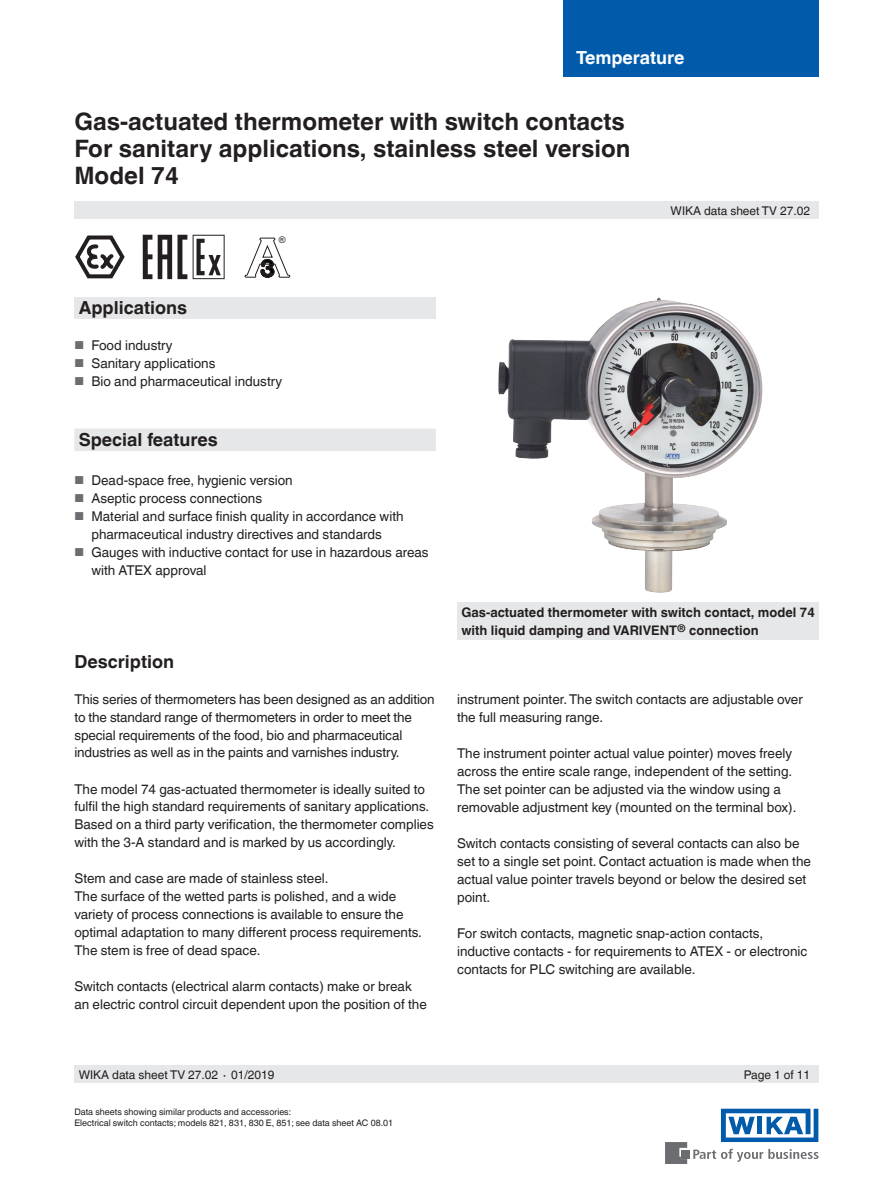
<style>
.page{position:relative;width:893px;height:1188px;background:#fff}
.page>*{position:absolute;margin:0;border:0;box-sizing:border-box;transform-origin:0 0}
.t1{font:700 24px/27px "Helvetica World";color:#231f20}
.t2{font:700 18px "Helvetica World";color:#231f20}
.t3{font:700 18px "Helvetica World";color:#fff}
.t4{font:13.5px/18px "Helvetica World";color:#231f20}
.t5{font:700 13.2px/18px "Helvetica World";color:#231f20}
.t6{font:12px "Helvetica World";color:#231f20}
.t7{font:9.3px "Arial";color:#231f20}
.t8{font:9px/10.5px "Helvetica World";color:#231f20}
.s1{font-size:11.55px;color:#6c6d70}
</style>
<div class="page">
<div style="left:74px;top:297px;width:362px;height:22px;background:#e6e7e9"></div>
<div style="left:74px;top:202px;width:745px;height:17px;background:#e6e7e9"></div>
<div style="left:74px;top:1066px;width:745px;height:17px;background:#e6e7e9"></div>
<svg style="left:693px;top:1149px;width:126px;height:13px"></svg>
<div style="left:682px;top:1150px;width:8px;height:8px;background:#6c6d70"></div>
<svg style="left:665px;top:1142px;width:22px;height:22px"></svg>
<svg style="left:721px;top:1109px;width:97px;height:33px"></svg>
<div style="left:563px;top:0;width:256px;height:77px;background:#015aaa"></div>
<div style="left:457px;top:603px;width:362px;height:37px;background:#e6e7e9"></div>
<div style="left:74px;top:429px;width:362px;height:22px;background:#e6e7e9"></div>
<img style="left:498px;top:297px;width:265px;height:296px">
<svg style="left:245px;top:238px;width:45px;height:40px"></svg>
<svg style="left:75px;top:235px;width:50px;height:44px"></svg>
<svg style="left:143px;top:235px;width:9px;height:44px"></svg>
<svg style="left:158px;top:235px;width:29px;height:44px"></svg>
<svg style="left:193px;top:235px;width:32px;height:44px"></svg>
<h2 class="t3" style="left:576px;top:47px;width:110px">Temperature</h2>
<h1 class="t1" style="left:74px;top:108px;width:557px">Gas-actuated thermometer with switch contacts<br>For sanitary applications, stainless steel version<br>Model 74</h1>
<p class="t7" style="left:279px;top:234px;width:8px">®</p>
<h2 class="t2" style="left:79px;top:297px;width:110px">Applications</h2>
<p class="t4" style="left:74px;top:336px;width:100px"><span class="s1">■</span> Food industry</p>
<p class="t4" style="left:74px;top:354px;width:143px"><span class="s1">■</span> Sanitary applications</p>
<p class="t4" style="left:74px;top:372px;width:209px"><span class="s1">■</span> Bio and pharmaceutical industry</p>
<h2 class="t2" style="left:79px;top:429px;width:141px">Special features</h2>
<p class="t4" style="left:74px;top:471px;width:220px"><span class="s1">■</span> Dead-space free, hygienic version</p>
<p class="t4" style="left:74px;top:489px;width:189px"><span class="s1">■</span> Aseptic process connections</p>
<p class="t4" style="left:74px;top:507px;width:331px;text-align:center"><span class="s1">■</span> Material and surface finish quality in accordance with pharmaceutical industry directives and standards</p>
<p class="t4" style="left:91px;top:543px;width:339px;text-indent:-17px"><span class="s1">■</span> Gauges with inductive contact for use in hazardous areas with ATEX approval</p>
<p class="t6" style="left:671px;top:204px;width:141px">WIKA data sheet TV 27.02</p>
<h2 class="t2" style="left:74px;top:651px;width:101px">Description</h2>
<p class="t4" style="left:74px;top:690px;width:362px">This series of thermometers has been designed as an addition to the standard range of thermometers in order to meet the special requirements of the food, bio and pharmaceutical industries as well as in the paints and varnishes industry.</p>
<p class="t4" style="left:74px;top:780px;width:361px">The model 74 gas-actuated thermometer is ideally suited to fulfil the high standard requirements of sanitary applications.<br>Based on a third party verification, the thermometer complies with the 3-A standard and is marked by us accordingly.</p>
<p class="t4" style="left:74px;top:870px;width:349px">Stem and case are made of stainless steel.<br>The surface of the wetted parts is polished, and a wide variety of process connections is available to ensure the optimal adaptation to many different process requirements.<br>The stem is free of dead space.</p>
<p class="t4" style="left:74px;top:978px;width:354px">Switch contacts (electrical alarm contacts) make or break an electric control circuit dependent upon the position of the</p>
<p class="t5" style="left:461px;top:603px;width:355px">Gas-actuated thermometer with switch contact, model 74 with liquid damping and VARIVENT<sup>®</sup> connection</p>
<p class="t4" style="left:457px;top:690px;width:347px">instrument pointer. The switch contacts are adjustable over the full measuring range.</p>
<p class="t4" style="left:457px;top:744px;width:341px">The instrument pointer actual value pointer) moves freely across the entire scale range, independent of the setting.<br>The set pointer can be adjusted via the window using a removable adjustment key (mounted on the terminal box).</p>
<p class="t4" style="left:457px;top:834px;width:355px">Switch contacts consisting of several contacts can also be set to a single set point. Contact actuation is made when the actual value pointer travels beyond or below the desired set point.</p>
<p class="t4" style="left:457px;top:924px;width:352px">For switch contacts, magnetic snap-action contacts, inductive contacts - for requirements to ATEX - or electronic contacts for PLC switching are available.</p>
<p class="t6" style="left:79px;top:1068px;width:197px">WIKA data sheet TV 27.02 ∙ 01/2019</p>
<p class="t6" style="left:744px;top:1068px;width:68px">Page 1 of 11</p>
<p class="t8" style="left:74px;top:1107px;width:320px">Data sheets showing similar products and accessories:<br>Electrical switch contacts; models 821, 831, 830 E, 851; see data sheet AC 08.01</p>
</div>
